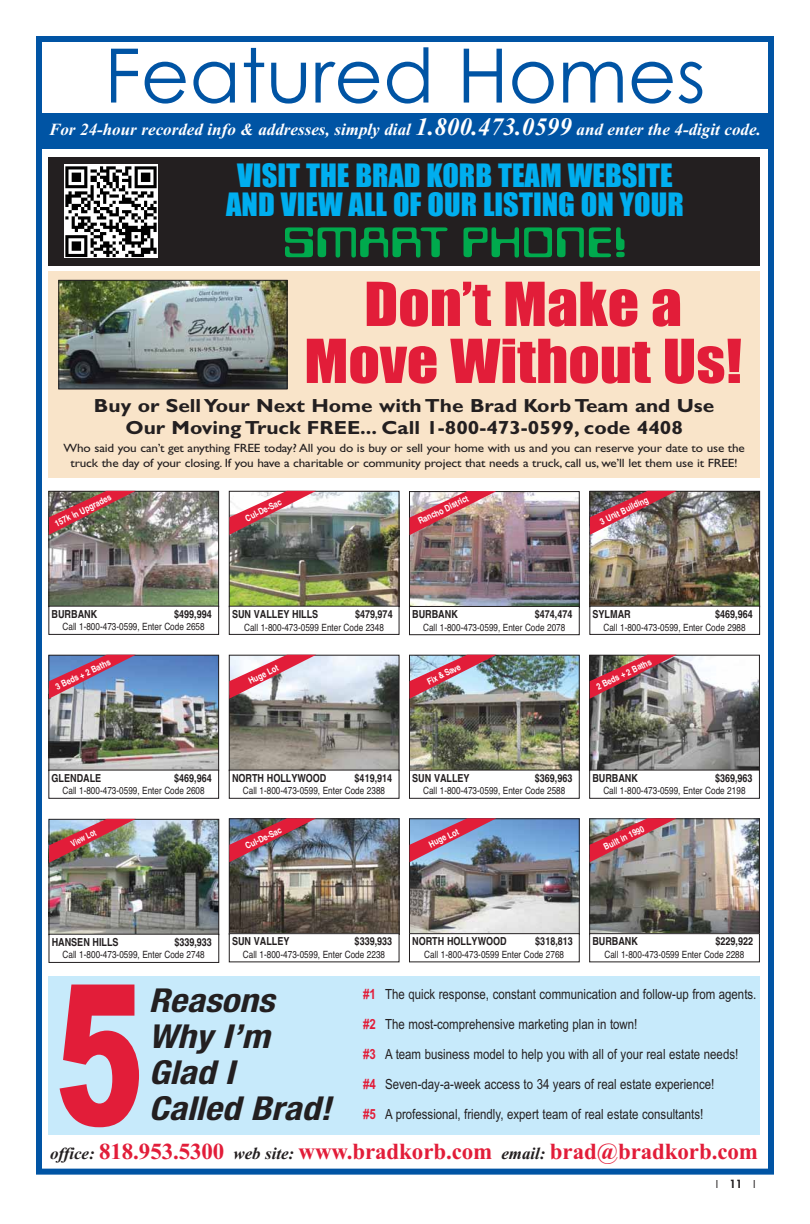
<style>
.page{position:relative;width:810px;height:1224px;background:#fff}
.page>*{position:absolute;margin:0;border:0;box-sizing:border-box;transform-origin:0 0}
.t1{font:900 196.1px "Arial";color:#e21d39;scale:.68 1}
.t2{font:75px "Century Gothic";color:#0054a4}
.t3{font:56px/57px "Impact";color:#e21d39;text-align:center;scale:1.1 1}
.t4{font:44.7px "Data Seventy Plain";color:#00aa4d;scale:1.21 1}
.t5{font:italic 700 condensed 33px/36px "Helvetica Neue";color:#231f20;scale:1.13 1}
.t6{font:29.8px/29.8px "Impact";color:#00aeef;text-align:center}
.t7{font:700 23px "Times New Roman";letter-spacing:-.005em;color:#e21d39}
.t8{font:700 19px/22.8px "Gill Sans";color:#231f20;text-align:center;scale:1.1 1}
.t9{font:italic 700 17px "Times New Roman";color:#fff}
.t10{font:14px/30px "Arial Narrow";color:#231f20}
.t11{font:12px/14.4px "Gill Sans";letter-spacing:-.015em;color:#231f20;text-align:center;scale:1.1 1}
.t12{font:700 condensed 11px "Helvetica";color:#231f20}
.t13{font:11px "Helvetica";color:#231f20}
.t14{font:condensed 10px "Helvetica";color:#231f20}
.t15{font:700 condensed 9px "Helvetica";color:#fff}
.t16{font:700 condensed 8.9px "Helvetica";color:#fff;scale:.9 1}
.s1{font-size:25px}
.s2{font-weight:700;color:#e21d39}
.s3{font-style:italic;font-size:17px;color:#231f20}
.s4{font-family:"Futura";font-weight:800}
</style>
<div class="page">
<div style="left:36px;top:36px;width:738px;height:1139px;border:6px solid #0054a4"></div>
<div style="left:36px;top:113px;width:738px;height:35px;background:#0054a4"></div>
<div style="left:49px;top:157px;width:711px;height:109px;background:#231f20"></div>
<img style="left:51px;top:493px;width:166px;height:112px">
<div style="left:49px;top:491px;width:170px;height:116px;border:1px solid #231f20"></div>
<svg style="left:49px;top:491px;width:87px;height:44px;background:#915a56"></svg>
<div style="left:49px;top:606px;width:170px;height:29px;border:1px solid #231f20"></div>
<img style="left:64px;top:165px;width:94px;height:92px">
<div style="left:49px;top:271px;width:711px;height:207px;background:#f9e4c9"></div>
<img style="left:60px;top:282px;width:225px;height:105px">
<div style="left:58px;top:280px;width:229px;height:109px;border:1px solid #231f20"></div>
<img style="left:231px;top:657px;width:166px;height:112px">
<div style="left:229px;top:655px;width:170px;height:116px;border:1px solid #231f20"></div>
<svg style="left:229px;top:655px;width:87px;height:44px"></svg>
<div style="left:229px;top:770px;width:170px;height:29px;border:1px solid #231f20"></div>
<img style="left:591px;top:821px;width:167px;height:111px">
<div style="left:589px;top:819px;width:171px;height:115px;border:1px solid #231f20"></div>
<img style="left:590px;top:818px;width:87px;height:44px">
<div style="left:589px;top:933px;width:171px;height:29px;border:1px solid #231f20"></div>
<img style="left:411px;top:493px;width:167px;height:112px">
<div style="left:409px;top:491px;width:171px;height:116px;border:1px solid #231f20"></div>
<img style="left:410px;top:491px;width:86px;height:44px">
<div style="left:409px;top:606px;width:171px;height:29px;border:1px solid #231f20"></div>
<img style="left:231px;top:493px;width:166px;height:112px">
<div style="left:229px;top:491px;width:170px;height:116px;border:1px solid #231f20"></div>
<svg style="left:229px;top:491px;width:87px;height:44px"></svg>
<div style="left:229px;top:606px;width:170px;height:29px;border:1px solid #231f20"></div>
<img style="left:592px;top:493px;width:166px;height:112px">
<div style="left:590px;top:491px;width:170px;height:116px;border:1px solid #231f20"></div>
<img style="left:590px;top:491px;width:87px;height:44px">
<div style="left:590px;top:606px;width:170px;height:29px;border:1px solid #231f20"></div>
<img style="left:591px;top:657px;width:167px;height:112px">
<div style="left:589px;top:655px;width:171px;height:116px;border:1px solid #231f20"></div>
<img style="left:590px;top:655px;width:87px;height:44px">
<div style="left:589px;top:770px;width:171px;height:29px;border:1px solid #231f20"></div>
<img style="left:51px;top:821px;width:166px;height:112px">
<div style="left:49px;top:819px;width:170px;height:116px;border:1px solid #231f20"></div>
<img style="left:49px;top:819px;width:87px;height:44px">
<div style="left:49px;top:934px;width:170px;height:29px;border:1px solid #231f20"></div>
<div style="left:49px;top:976px;width:711px;height:159px;background:#c7eafb"></div>
<img style="left:231px;top:821px;width:166px;height:111px">
<div style="left:229px;top:819px;width:170px;height:115px;border:1px solid #231f20"></div>
<img style="left:229px;top:818px;width:87px;height:44px">
<div style="left:229px;top:933px;width:170px;height:29px;border:1px solid #231f20"></div>
<img style="left:411px;top:657px;width:167px;height:112px">
<div style="left:409px;top:655px;width:171px;height:116px;border:1px solid #231f20"></div>
<img style="left:410px;top:655px;width:86px;height:44px">
<div style="left:409px;top:770px;width:171px;height:29px;border:1px solid #231f20"></div>
<img style="left:411px;top:821px;width:167px;height:111px">
<div style="left:409px;top:819px;width:171px;height:115px;border:1px solid #231f20"></div>
<svg style="left:410px;top:818px;width:86px;height:44px;background:#9a7a9a"></svg>
<div style="left:409px;top:933px;width:171px;height:29px;border:1px solid #231f20"></div>
<img style="left:51px;top:657px;width:166px;height:112px">
<div style="left:49px;top:655px;width:170px;height:116px;border:1px solid #231f20"></div>
<svg style="left:49px;top:655px;width:87px;height:44px;background:#967298"></svg>
<div style="left:49px;top:770px;width:170px;height:29px;border:1px solid #231f20"></div>
<h2 class="t2" style="left:104px;top:47px;width:603px">Featured Homes</h2>
<h3 class="t9" style="left:49px;top:124px;width:713px">For 24-hour recorded info &amp; addresses, simply dial <span class="s1">1.800.473.0599</span> and enter the 4-digit code.</h3>
<h3 class="t6" style="left:226px;top:162px;width:459px">VISIT THE BRAD KORB TEAM WEBSITE<br>AND VIEW ALL OF OUR LISTING ON YOUR</h3>
<h3 class="t4" style="left:283px;top:216px;width:286px">SMART PHONE!</h3>
<h3 class="t3" style="left:304px;top:280px;width:399px">Don’t Make a<br>Move Without Us!</h3>
<h3 class="t8" style="left:94px;top:396px;width:566px">Buy or Sell Your Next Home with The Brad Korb Team and Use<br>Our Moving Truck FREE... Call 1-800-473-0599, code 4408</h3>
<p class="t11" style="left:64px;top:443px;width:621px">Who said you can’t get anything FREE today? All you do is buy or sell your home with us and you can reserve your date to use the truck the day of your closing. If you have a charitable or community project that needs a truck, call us, we’ll let them use it FREE!</p>
<p class="t15" style="left:54px;top:521px;width:63px;rotate:-26deg">157k in Upgrades</p>
<p class="t15" style="left:244px;top:516px;width:41px;rotate:-26deg">Cul-De-Sac</p>
<p class="t15" style="left:417px;top:519px;width:56px;rotate:-26deg">Rancho District</p>
<p class="t15" style="left:599px;top:519px;width:54px;rotate:-26deg">3 Unit Building</p>
<p class="t12" style="left:52px;top:610px;width:47px">BURBANK</p>
<p class="t12" style="left:174px;top:610px;width:39px">$499,994</p>
<p class="t14" style="left:63px;top:623px;width:144px">Call 1-800-473-0599, Enter Code 2658</p>
<p class="t15" style="left:55px;top:684px;width:62px;rotate:-26deg">3 Beds + 2 Baths</p>
<p class="t12" style="left:232px;top:610px;width:88px">SUN VALLEY HILLS</p>
<p class="t12" style="left:355px;top:610px;width:39px">$479,974</p>
<p class="t14" style="left:244px;top:624px;width:141px">Call 1-800-473-0599 Enter Code 2348</p>
<p class="t15" style="left:248px;top:678px;width:34px;rotate:-26deg">Huge Lot</p>
<p class="t12" style="left:412px;top:610px;width:47px">BURBANK</p>
<p class="t12" style="left:535px;top:610px;width:39px">$474,474</p>
<p class="t14" style="left:423px;top:623px;width:144px">Call 1-800-473-0599, Enter Code 2078</p>
<p class="t15" style="left:426px;top:679px;width:37px;rotate:-26deg">Fix &amp; Save</p>
<p class="t12" style="left:593px;top:610px;width:40px">SYLMAR</p>
<p class="t12" style="left:715px;top:610px;width:39px">$469,964</p>
<p class="t14" style="left:604px;top:624px;width:144px">Call 1-800-473-0599, Enter Code 2988</p>
<p class="t15" style="left:596px;top:684px;width:62px;rotate:-26deg">2 Beds + 2 Baths</p>
<p class="t12" style="left:52px;top:774px;width:51px">GLENDALE</p>
<p class="t12" style="left:174px;top:774px;width:39px">$469,964</p>
<p class="t14" style="left:63px;top:787px;width:144px">Call 1-800-473-0599, Enter Code 2608</p>
<p class="t16" style="left:70px;top:841px;width:31px;rotate:-26deg">View Lot</p>
<p class="t12" style="left:232px;top:774px;width:96px">NORTH HOLLYWOOD</p>
<p class="t12" style="left:355px;top:774px;width:39px">$419,914</p>
<p class="t14" style="left:243px;top:787px;width:144px">Call 1-800-473-0599, Enter Code 2388</p>
<p class="t15" style="left:244px;top:843px;width:41px;rotate:-26deg">Cul-De-Sac</p>
<p class="t12" style="left:412px;top:774px;width:59px">SUN VALLEY</p>
<p class="t12" style="left:535px;top:774px;width:39px">$369,963</p>
<p class="t14" style="left:423px;top:787px;width:144px">Call 1-800-473-0599, Enter Code 2588</p>
<p class="t15" style="left:428px;top:842px;width:34px;rotate:-26deg">Huge Lot</p>
<p class="t12" style="left:592px;top:774px;width:47px">BURBANK</p>
<p class="t12" style="left:715px;top:774px;width:39px">$369,963</p>
<p class="t14" style="left:603px;top:787px;width:144px">Call 1-800-473-0599, Enter Code 2198</p>
<p class="t15" style="left:603px;top:844px;width:45px;rotate:-26deg">Built in 1990</p>
<p class="t12" style="left:52px;top:938px;width:68px">HANSEN HILLS</p>
<p class="t12" style="left:174px;top:938px;width:39px">$339,933</p>
<p class="t14" style="left:63px;top:951px;width:144px">Call 1-800-473-0599, Enter Code 2748</p>
<p class="t12" style="left:232px;top:937px;width:59px">SUN VALLEY</p>
<p class="t12" style="left:355px;top:937px;width:39px">$339,933</p>
<p class="t14" style="left:243px;top:951px;width:144px">Call 1-800-473-0599, Enter Code 2238</p>
<p class="t12" style="left:412px;top:937px;width:96px">NORTH HOLLYWOOD</p>
<p class="t12" style="left:535px;top:937px;width:39px">$318,813</p>
<p class="t14" style="left:424px;top:951px;width:141px">Call 1-800-473-0599 Enter Code 2768</p>
<p class="t12" style="left:592px;top:937px;width:47px">BURBANK</p>
<p class="t12" style="left:715px;top:937px;width:39px">$229,922</p>
<p class="t14" style="left:604px;top:951px;width:141px">Call 1-800-473-0599 Enter Code 2288</p>
<h1 class="t1" style="left:55px;top:943px;width:132px">5</h1>
<h3 class="t5" style="left:149px;top:983px;width:168px">Reasons<br>Why I’m<br>Glad I<br>Called Brad!</h3>
<p class="t10" style="left:363px;top:980px;width:395px"><span class="s2">#1</span> The quick response, constant communication and follow-up from agents. <span class="s2">#2</span> The most-comprehensive marketing plan in town!<br><span class="s2">#3</span> A team business model to help you with all of your real estate needs!<br><span class="s2">#4</span> Seven-day-a-week access to 34 years of real estate experience!<br><span class="s2">#5</span> A professional, friendly, expert team of real estate consultants!</p>
<h3 class="t7" style="left:50px;top:1144px;width:709px"><span class="s3">office:</span> 818.953.5300 <span class="s3">web site:</span> www.bradkorb.com <span class="s3">email:</span> brad@bradkorb.com</h3>
<p class="t13" style="left:716px;top:1180px;width:42px">| <span class="s4">11</span> |</p>
</div>
